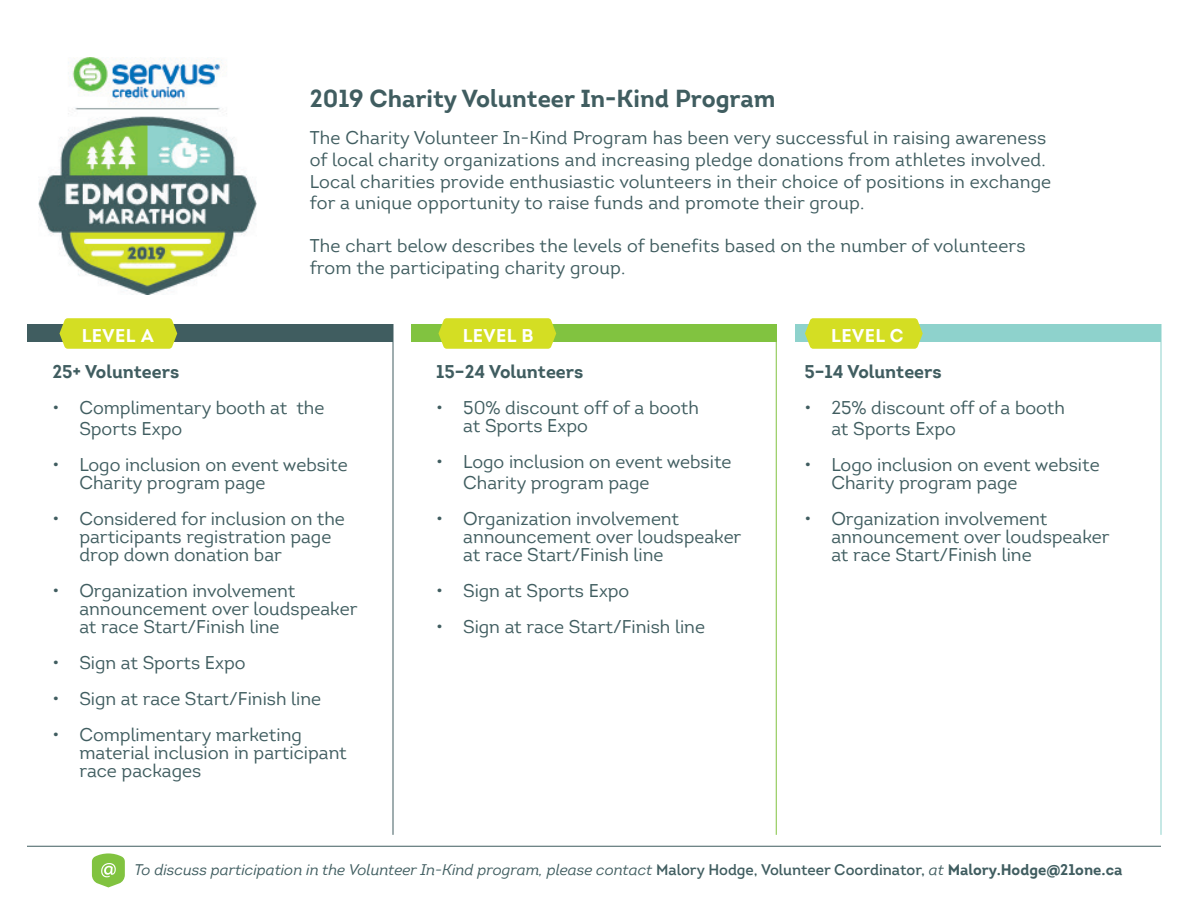
<style>
.page{position:relative;width:1188px;height:918px;background:#fff}
.page>*{position:absolute;margin:0;border:0;box-sizing:border-box;transform-origin:0 0}
.t1{font:700 24px "Intro";color:#405d60}
.t2{font:18px/18px "Intro";color:#405d60}
.t3{font:700 18px "Intro";color:#405d60}
.t4{font:700 18px "Intro";letter-spacing:.025em;color:#fff}
.t5{font:italic 15px "Intro";color:#405d60}
.s1{font-weight:600;font-style:normal}
.s2{font-weight:700;font-style:normal}
</style>
<div class="page">
<img style="left:38px;top:57px;width:219px;height:237px">
<hr style="left:393px;top:324px;width:1px;height:511px;background:#405d60">
<hr style="left:776px;top:324px;width:1px;height:511px;background:#81c340">
<hr style="left:1161px;top:324px;width:1px;height:511px;background:#8ed2cc">
<div style="left:795px;top:324px;width:366px;height:18px;background:#8ed2cc"></div>
<div style="left:411px;top:324px;width:366px;height:18px;background:#81c340"></div>
<div style="left:27px;top:324px;width:366px;height:18px;background:#405d60"></div>
<svg style="left:59px;top:318px;width:118px;height:31px;background:#d3dd2e"></svg>
<svg style="left:438px;top:318px;width:118px;height:31px;background:#d4df2e"></svg>
<svg style="left:805px;top:318px;width:118px;height:31px;background:#d4df30"></svg>
<hr style="left:27px;top:846px;width:1134px;height:1px;background:#405d60">
<svg style="left:92px;top:853px;width:33px;height:34px"></svg>
<p class="t1" style="left:310px;top:83px;width:467px">2019 Charity Volunteer In-Kind Program</p>
<p class="t2" style="left:310px;top:127px;width:743px;line-height:21.6px">The Charity Volunteer In-Kind Program has been very successful in raising awareness of local charity organizations and increasing pledge donations from athletes involved.<br>Local charities provide enthusiastic volunteers in their choice of positions in exchange for a unique opportunity to raise funds and promote their group.</p>
<p class="t2" style="left:310px;top:235px;width:717px;line-height:21.6px">The chart below describes the levels of benefits based on the number of volunteers from the participating charity group.</p>
<p class="t4" style="left:82px;top:324px;width:74px">LEVEL A</p>
<p class="t3" style="left:52px;top:360px;width:128px">25+ Volunteers</p>
<p class="t2" style="left:79px;top:397px;width:247px;line-height:21.6px;text-indent:-27px">• Complimentary booth at the<br>Sports Expo</p>
<p class="t2" style="left:79px;top:456px;width:270px;text-indent:-27px">• Logo inclusion on event website<br>Charity program page</p>
<p class="t2" style="left:79px;top:510px;width:267px;text-indent:-27px">• Considered for inclusion on the participants registration page drop down donation bar</p>
<p class="t2" style="left:79px;top:582px;width:280px;text-indent:-27px">• Organization involvement announcement over loudspeaker at race Start/Finish line</p>
<p class="t2" style="left:52px;top:654px;width:195px">• Sign at Sports Expo</p>
<p class="t2" style="left:52px;top:690px;width:270px">• Sign at race Start/Finish line</p>
<p class="t2" style="left:79px;top:726px;width:269px;text-indent:-27px">• Complimentary marketing material inclusion in participant race packages</p>
<p class="t4" style="left:463px;top:324px;width:72px">LEVEL B</p>
<p class="t3" style="left:436px;top:360px;width:149px">15–24 Volunteers</p>
<p class="t2" style="left:463px;top:398px;width:237px;text-indent:-27px">• 50% discount off of a booth at Sports Expo</p>
<p class="t2" style="left:463px;top:451px;width:270px;line-height:21.6px;text-indent:-27px">• Logo inclusion on event website<br>Charity program page</p>
<p class="t2" style="left:463px;top:510px;width:280px;text-indent:-27px">• Organization involvement announcement over loudspeaker at race Start/Finish line</p>
<p class="t2" style="left:436px;top:582px;width:195px">• Sign at Sports Expo</p>
<p class="t2" style="left:436px;top:618px;width:270px">• Sign at race Start/Finish line</p>
<p class="t4" style="left:831px;top:324px;width:74px">LEVEL C</p>
<p class="t3" style="left:804px;top:360px;width:139px">5–14 Volunteers</p>
<p class="t2" style="left:831px;top:397px;width:235px;line-height:21.6px;text-indent:-27px">• 25% discount off of a booth at Sports Expo</p>
<p class="t2" style="left:831px;top:456px;width:270px;text-indent:-27px">• Logo inclusion on event website<br>Charity program page</p>
<p class="t2" style="left:831px;top:510px;width:280px;text-indent:-27px">• Organization involvement announcement over loudspeaker at race Start/Finish line</p>
<p class="t5" style="left:135px;top:861px;width:989px">To discuss participation in the Volunteer In-Kind program, please contact <span class="s1">Malory Hodge, Volunteer Coordinator,</span> at <span class="s2">Malory.Hodge@21one.ca</span></p>
</div>
